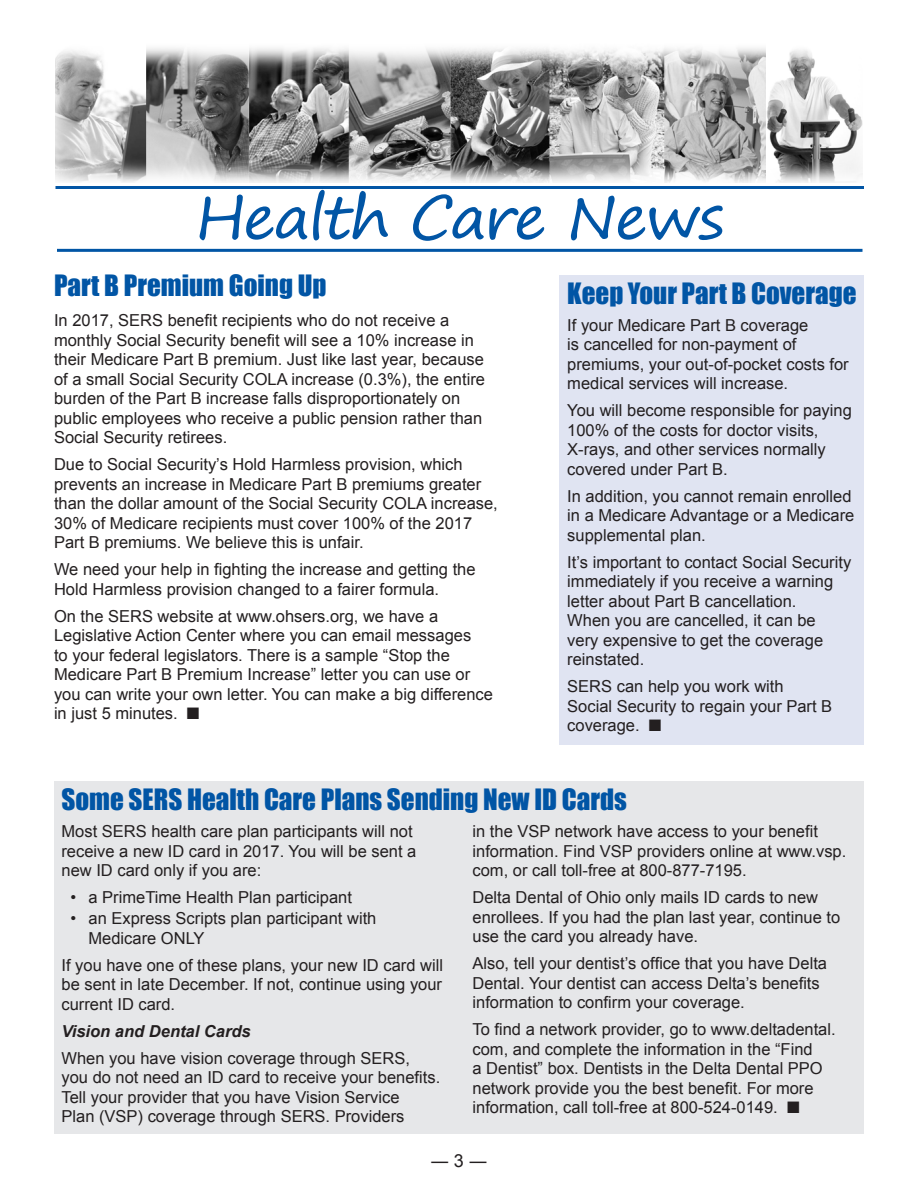
<style>
.page{position:relative;width:918px;height:1188px;background:#fff}
.page>*{position:absolute;margin:0;border:0;box-sizing:border-box;transform-origin:0 0}
.t1{font:58.5px "Segoe Print";letter-spacing:-.04em;color:#0155a5;scale:1.07 1}
.t2{font:27px "Impact";color:#0155a5}
.t3{font:18px "Arial";color:#231f20}
.t4{font:16.5px/19.5px "Arial";color:#231f20}
.t5{font:italic 700 16.5px "Arial";color:#231f20}
</style>
<div class="page">
<div style="left:54px;top:781px;width:810px;height:353px;background:#e6e7e9"></div>
<img style="left:56px;top:48px;width:806px;height:135px">
<hr style="left:57px;top:249px;width:805px;height:3px;background:#0155a5">
<hr style="left:56px;top:186px;width:808px;height:3px;background:#0155a5">
<div style="left:560px;top:275px;width:304px;height:470px;background:#e0e4f2"></div>
<h1 class="t1" style="left:195px;top:165px;width:496px">Health Care News</h1>
<h2 class="t2" style="left:54px;top:265px;width:274px">Part B Premium Going Up</h2>
<p class="t4" style="left:54px;top:311px;width:433px">In 2017, SERS benefit recipients who do not receive a monthly Social Security benefit will see a 10% increase in their Medicare Part B premium. Just like last year, because of a small Social Security COLA increase (0.3%), the entire burden of the Part B increase falls disproportionately on public employees who receive a public pension rather than Social Security retirees.</p>
<p class="t4" style="left:54px;top:455px;width:445px">Due to Social Security’s Hold Harmless provision, which prevents an increase in Medicare Part B premiums greater than the dollar amount of the Social Security COLA increase, 30% of Medicare recipients must cover 100% of the 2017<br>Part B premiums. We believe this is unfair.</p>
<p class="t4" style="left:54px;top:560px;width:423px">We need your help in fighting the increase and getting the<br>Hold Harmless provision changed to a fairer formula.</p>
<p class="t4" style="left:54px;top:606px;width:441px">On the SERS website at www.ohsers.org, we have a Legislative Action Center where you can email messages<br>to your federal legislators. There is a sample “Stop the Medicare Part B Premium Increase” letter you can use or you can write your own letter. You can make a big difference in just 5 minutes. ■</p>
<h2 class="t2" style="left:567px;top:272px;width:291px">Keep Your Part B Coverage</h2>
<p class="t4" style="left:567px;top:315px;width:283px">If your Medicare Part B coverage<br>is cancelled for non-payment of premiums, your out-of-pocket costs for medical services will increase.</p>
<p class="t4" style="left:567px;top:401px;width:286px">You will become responsible for paying 100% of the costs for doctor visits, X-rays, and other services normally covered under Part B.</p>
<p class="t4" style="left:567px;top:486px;width:289px">In addition, you cannot remain enrolled in a Medicare Advantage or a Medicare supplemental plan.</p>
<p class="t4" style="left:567px;top:552px;width:285px">It’s important to contact Social Security immediately if you receive a warning letter about Part B cancellation.<br>When you are cancelled, it can be<br>very expensive to get the coverage reinstated.</p>
<p class="t4" style="left:567px;top:677px;width:267px">SERS can help you work with<br>Social Security to regain your Part B coverage. ■</p>
<h2 class="t2" style="left:62px;top:779px;width:567px">Some SERS Health Care Plans Sending New ID Cards</h2>
<p class="t4" style="left:62px;top:822px;width:356px">Most SERS health care plan participants will not receive a new ID card in 2017. You will be sent a new ID card only if you are:</p>
<p class="t4" style="left:70px;top:888px;width:283px">• a PrimeTime Health Plan participant</p>
<p class="t4" style="left:88px;top:909px;width:289px;text-indent:-18px">• an Express Scripts plan participant with<br>Medicare ONLY</p>
<p class="t4" style="left:62px;top:955px;width:383px;text-align:justify">If you have one of these plans, your new ID card will be sent in late December. If not, continue using your current ID card.</p>
<p class="t5" style="left:62px;top:1020px;width:191px">Vision and Dental Cards</p>
<p class="t4" style="left:62px;top:1048px;width:380px">When you have vision coverage through SERS, you do not need an ID card to receive your benefits.<br>Tell your provider that you have Vision Service<br>Plan (VSP) coverage through SERS. Providers</p>
<p class="t4" style="left:472px;top:822px;width:375px">in the VSP network have access to your benefit information. Find VSP providers online at www.vsp. com, or call toll-free at 800-877-7195.</p>
<p class="t4" style="left:472px;top:888px;width:369px">Delta Dental of Ohio only mails ID cards to new enrollees. If you had the plan last year, continue to use the card you already have.</p>
<p class="t4" style="left:472px;top:954px;width:356px">Also, tell your dentist’s office that you have Delta<br>Dental. Your dentist can access Delta’s benefits information to confirm your coverage.</p>
<p class="t4" style="left:472px;top:1020px;width:365px">To find a network provider, go to www.deltadental. com, and complete the information in the “Find<br>a Dentist” box. Dentists in the Delta Dental PPO network provide you the best benefit. For more information, call toll-free at 800-524-0149. ■</p>
<p class="t3" style="left:431px;top:1149px;width:58px">― 3 ―</p>
</div>
